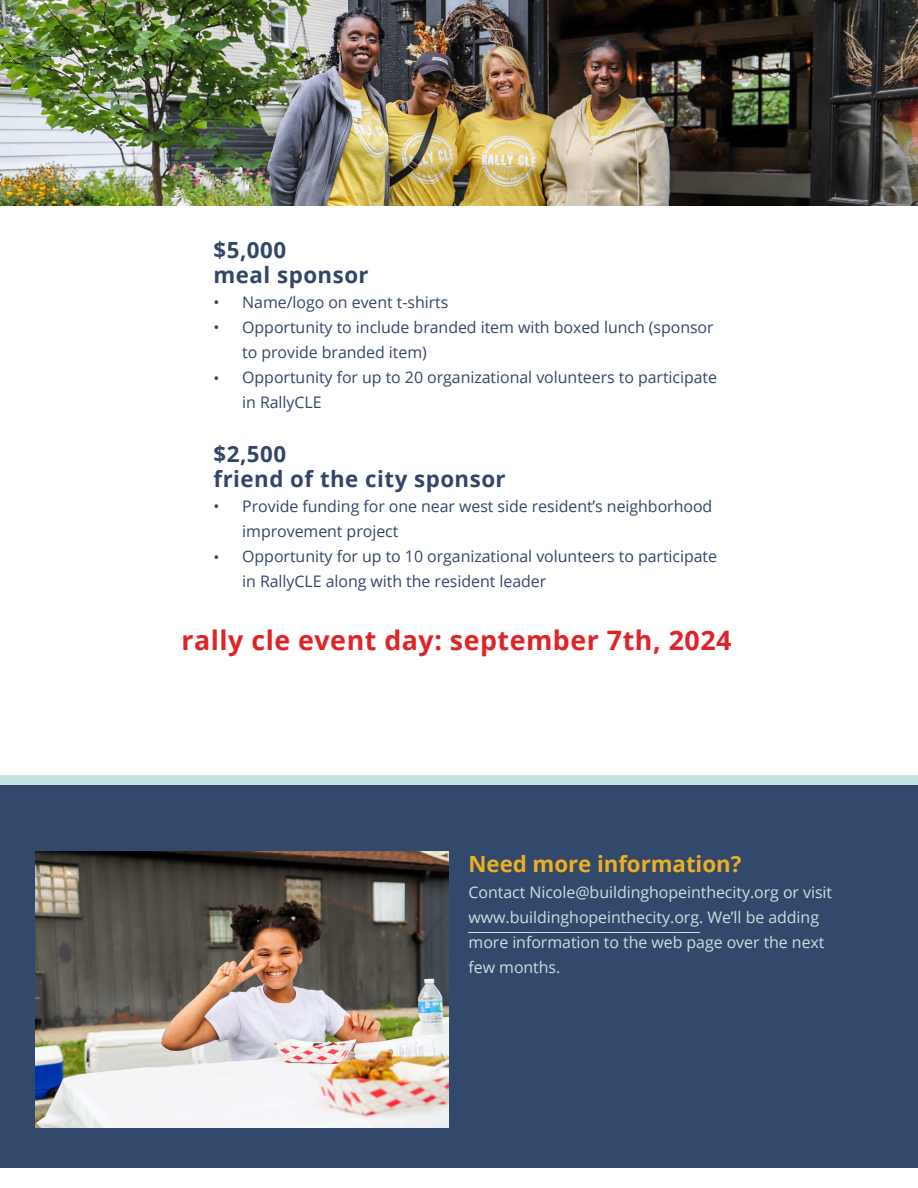
<style>
.page{position:relative;width:918px;height:1188px;background:#fff}
.page>*{position:absolute;margin:0;border:0;box-sizing:border-box;transform-origin:0 0}
.t1{font:700 26.85px "Open Sans";letter-spacing:.02em;color:#df2428}
.t2{font:700 22.35px/25px "Open Sans";letter-spacing:.02em;color:#33466a}
.t3{font:700 22.35px "Open Sans";letter-spacing:-.005em;color:#eab020}
.t4{font:15.9px/25px "Open Sans";color:#34466a}
.t5{font:15.9px/25px "Open Sans";color:#c4e2e0}
</style>
<div class="page">
<div style="left:0;top:776px;width:917px;height:392px;background:#32496b"></div>
<div style="left:0;top:776px;width:918px;height:9px;background:#c4e2e0"></div>
<hr style="left:469px;top:932px;width:231px;height:1px;background:#c4e2e0">
<img style="left:36px;top:851px;width:413px;height:276px">
<img style="left:0;top:0;width:918px;height:206px">
<p class="t2" style="left:214px;top:237px;width:157px">$5,000<br>meal sponsor</p>
<p class="t4" style="left:214px;top:289px;width:7px">• •</p>
<p class="t4" style="left:214px;top:366px;width:7px">•</p>
<p class="t4" style="left:242px;top:289px;width:476px">Name/logo on event t-shirts<br>Opportunity to include branded item with boxed lunch (sponsor to provide branded item)<br>Opportunity for up to 20 organizational volunteers to participate in RallyCLE</p>
<p class="t2" style="left:214px;top:441px;width:294px">$2,500<br>friend of the city sponsor</p>
<h1 class="t4" style="left:214px;top:493px;width:7px">•</h1>
<p class="t4" style="left:214px;top:544px;width:7px">•</p>
<p class="t4" style="left:242px;top:493px;width:476px">Provide funding for one near west side resident’s neighborhood improvement project<br>Opportunity for up to 10 organizational volunteers to participate in RallyCLE along with the resident leader</p>
<p class="t1" style="left:181px;top:621px;width:552px">rally cle event day: september 7th, 2024</p>
<h2 class="t3" style="left:469px;top:848px;width:274px">Need more information?</h2>
<p class="t5" style="left:469px;top:879px;width:365px">Contact Nicole@buildinghopeinthecity.org or visit www.buildinghopeinthecity.org. We’ll be adding more information to the web page over the next few months.</p>
</div>
